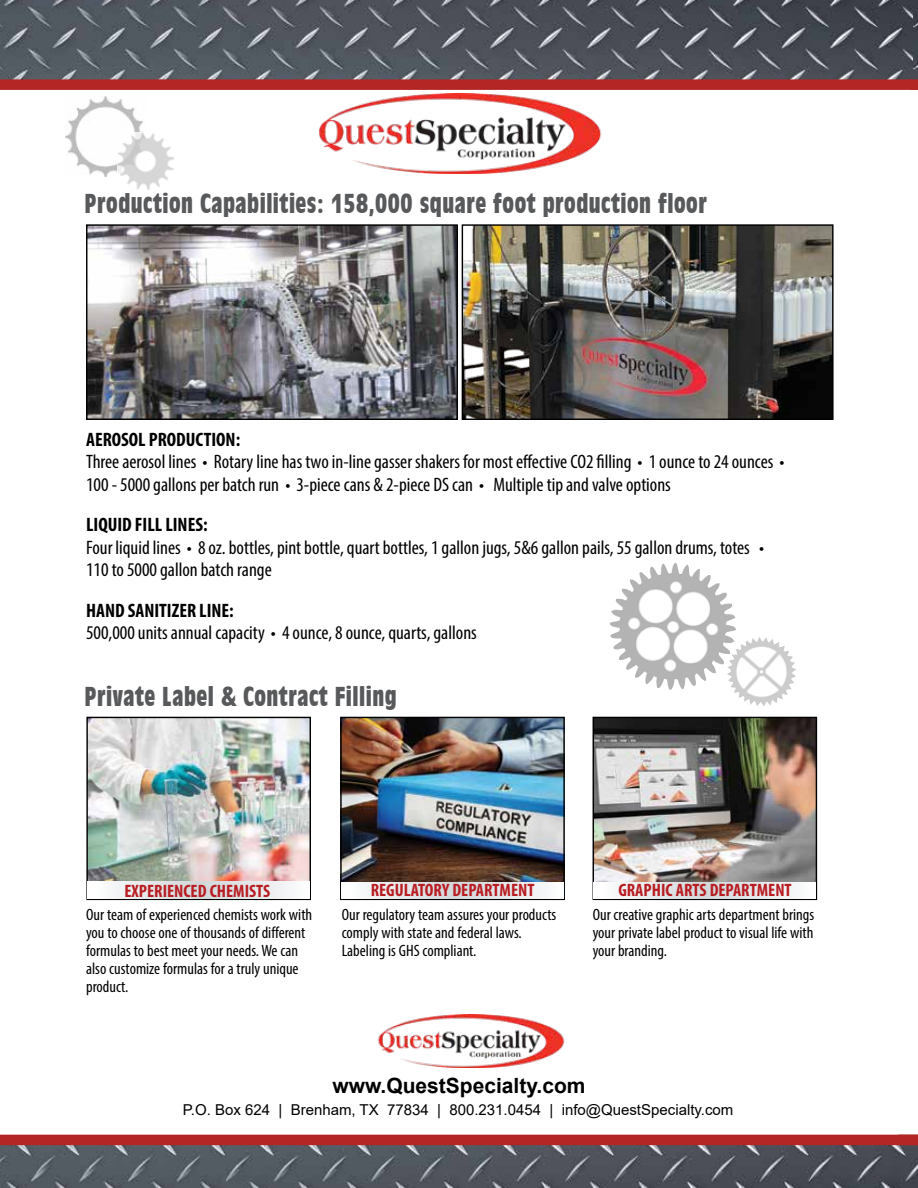
<style>
.page{position:relative;width:918px;height:1188px;background:#fff}
.page>*{position:absolute;margin:0;border:0;box-sizing:border-box;transform-origin:0 0}
.t1{font:700 condensed 25.5px "Incised 901 BT";letter-spacing:.02em;color:#58595b}
.t2{font:700 21px "Arial";color:#000}
.t3{font:condensed 19.5px/22.5px "Myriad Pro";color:#000}
.t4{font:700 condensed 19.5px "Myriad Pro";color:#000}
.t5{font:700 condensed 18px "Myriad Pro";color:#b81d22}
.t6{font:condensed 16.5px/18px "Myriad Pro";color:#000}
.t7{font:15px "Arial";color:#000}
</style>
<div class="page">
<img style="left:0;top:0;width:914px;height:79px">
<img style="left:0;top:1145px;width:918px;height:43px">
<div style="left:0;top:1135px;width:918px;height:10px;background:#b32625"></div>
<div style="left:0;top:79px;width:918px;height:11px;background:#b32625"></div>
<img style="left:914px;top:0;width:4px;height:79px">
<img style="left:65px;top:96px;width:78px;height:80px">
<img style="left:378px;top:1015px;width:187px;height:53px">
<img style="left:88px;top:719px;width:221px;height:163px">
<div style="left:86px;top:717px;width:225px;height:183px;border:1px solid #000"></div>
<img style="left:342px;top:719px;width:221px;height:164px">
<div style="left:340px;top:717px;width:225px;height:183px;border:1px solid #000"></div>
<img style="left:595px;top:719px;width:220px;height:164px">
<div style="left:593px;top:717px;width:224px;height:183px;border:1px solid #000"></div>
<svg style="left:88px;top:882px;width:222px;height:17px"></svg>
<svg style="left:342px;top:883px;width:221px;height:16px"></svg>
<svg style="left:594px;top:883px;width:222px;height:16px"></svg>
<img style="left:88px;top:226px;width:368px;height:192px">
<div style="left:86px;top:224px;width:372px;height:196px;border:1px solid #000"></div>
<img style="left:464px;top:226px;width:368px;height:192px">
<div style="left:462px;top:224px;width:372px;height:196px;border:1px solid #000"></div>
<img style="left:319px;top:93px;width:283px;height:80px">
<img style="left:734px;top:637px;width:62px;height:69px">
<img style="left:610px;top:563px;width:126px;height:127px">
<img style="left:117px;top:132px;width:57px;height:57px">
<h1 class="t1" style="left:85px;top:188px;width:624px">Production Capabilities: 158,000 square foot production floor</h1>
<p class="t4" style="left:86px;top:427px;width:156px">AEROSOL PRODUCTION:</p>
<p class="t3" style="left:86px;top:450px;width:700px">Three aerosol lines • Rotary line has two in-line gasser shakers for most effective CO2 filling • 1 ounce to 24 ounces •<br>100 - 5000 gallons per batch run • 3-piece cans &amp; 2-piece DS can • Multiple tip and valve options</p>
<p class="t4" style="left:86px;top:512px;width:123px">LIQUID FILL LINES:</p>
<p class="t3" style="left:86px;top:536px;width:680px">Four liquid lines • 8 oz. bottles, pint bottle, quart bottles, 1 gallon jugs, 5&amp;6 gallon pails, 55 gallon drums, totes •<br>110 to 5000 gallon batch range</p>
<p class="t4" style="left:86px;top:598px;width:149px">HAND SANITIZER LINE:</p>
<p class="t3" style="left:86px;top:621px;width:392px">500,000 units annual capacity • 4 ounce, 8 ounce, quarts, gallons</p>
<h1 class="t1" style="left:85px;top:682px;width:314px">Private Label &amp; Contract Filling</h1>
<p class="t5" style="left:125px;top:879px;width:147px">EXPERIENCED CHEMISTS</p>
<p class="t6" style="left:86px;top:905px;width:228px">Our team of experienced chemists work with you to choose one of thousands of different formulas to best meet your needs. We can also customize formulas for a truly unique product.</p>
<p class="t5" style="left:371px;top:879px;width:165px">REGULATORY DEPARTMENT</p>
<p class="t5" style="left:618px;top:879px;width:175px">GRAPHIC ARTS DEPARTMENT</p>
<p class="t6" style="left:342px;top:905px;width:216px">Our regulatory team assures your products comply with state and federal laws.<br>Labeling is GHS compliant.</p>
<p class="t6" style="left:593px;top:905px;width:223px;text-align:justify">Our creative graphic arts department brings your private label product to visual life with your branding.</p>
<p class="t2" style="left:332px;top:1071px;width:255px">www.QuestSpecialty.com</p>
<p class="t7" style="left:183px;top:1099px;width:552px">P.O. Box 624 | Brenham, TX 77834 | 800.231.0454 | info@QuestSpecialty.com</p>
</div>
